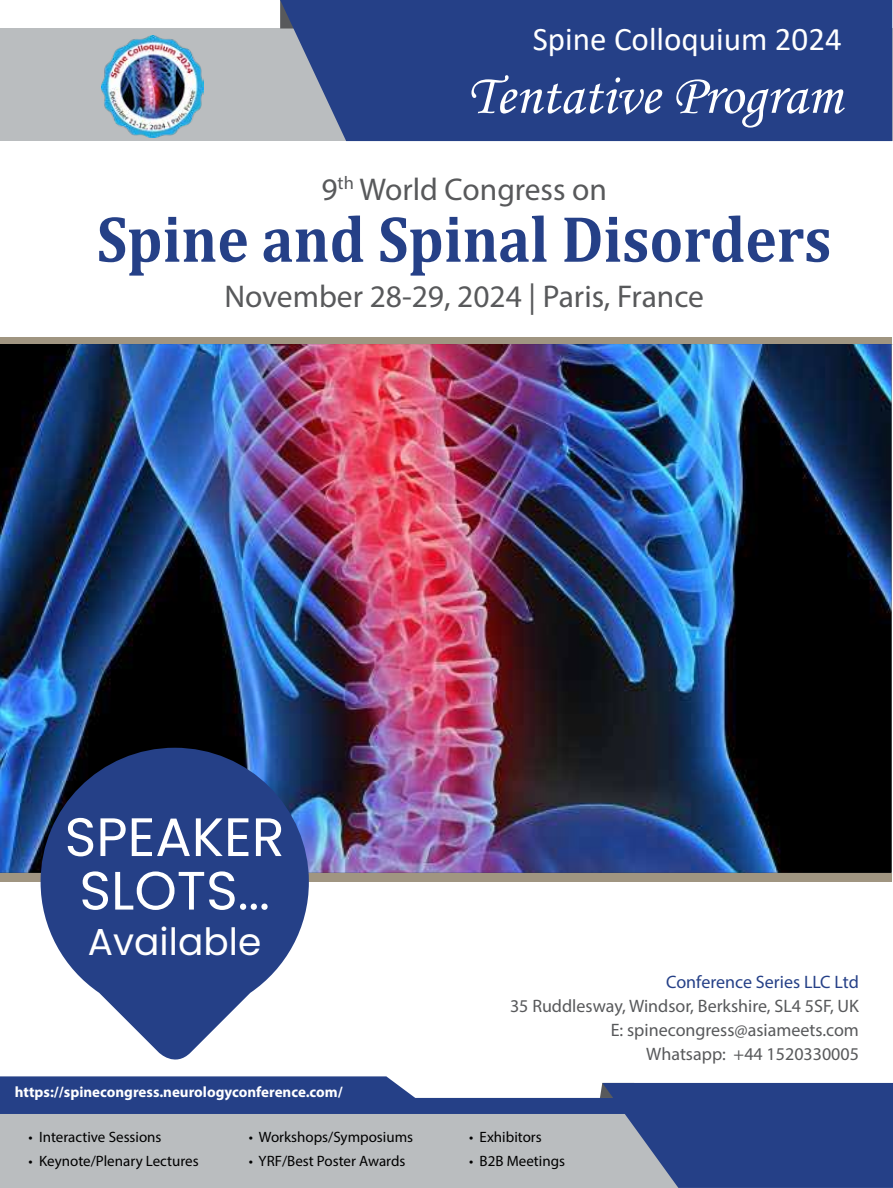
<style>
.page{position:relative;width:893px;height:1188px;background:#fff}
.page>*{position:absolute;margin:0;border:0;box-sizing:border-box;transform-origin:0 0}
.t1{font:700 66px "Cambria";color:#254087;scale:.9 1}
.t2{font:57px "Monotype Corsiva";color:#fff}
.t3{font:54px/53.6px "Poppins";color:#fff}
.t4{font:37.5px "Poppins";color:#fff}
.t5{font:33px "Calibri";color:#fff}
.t6{font:31.5px "Myriad Pro";color:#58595b}
.t7{font:18px/24px "Myriad Pro";color:#58595b;text-align:right}
.t8{font:18px "Myriad Pro";color:#254087}
.t9{font:15px "Myriad Pro";color:#000}
.t10{font:700 15px "Myriad Pro";color:#fff}
.s1{font-size:51px}
</style>
<div class="page">
<div style="left:0;top:1113px;width:598px;height:74px;background:#babdbf"></div>
<div style="left:0;top:28px;width:892px;height:113px;background:#babdbf"></div>
<div style="left:0;top:1097px;width:760px;height:16px;background:#254087"></div>
<svg style="left:598px;top:1082px;width:295px;height:105px;background:#3a518f"></svg>
<svg style="left:0;top:1076px;width:420px;height:22px;background:#324b8e"></svg>
<img style="left:102px;top:36px;width:102px;height:101px">
<div style="left:280px;top:0;width:612px;height:141px;background:#254087"></div>
<div style="left:0;top:337px;width:891px;height:544px;background:#a09581"></div>
<img style="left:0;top:344px;width:891px;height:528px">
<svg style="left:41px;top:747px;width:268px;height:313px;fill:#254087"></svg>
<h3 class="t5" style="left:533px;top:16px;width:311px">Spine Colloquium 2024</h3>
<h2 class="t2" style="left:467px;top:61px;width:377px">Tentative Program</h2>
<h3 class="t6" style="left:321px;top:170px;width:287px">9<sup>th</sup> World Congress on</h3>
<h1 class="t1" style="left:97px;top:193px;width:818px">Spine and Spinal Disorders</h1>
<h3 class="t6" style="left:224px;top:277px;width:481px">November 28-29, 2024 | Paris, France</h3>
<h3 class="t3" style="left:65px;top:810px;width:221px">SPEAKER<br>SLOTS<span class="s1">...</span></h3>
<h3 class="t4" style="left:88px;top:919px;width:175px">Available</h3>
<p class="t10" style="left:15px;top:1082px;width:329px">https://spinecongress.neurologyconference.com/</p>
<p class="t9" style="left:28px;top:1127px;width:135px">• Interactive Sessions</p>
<p class="t9" style="left:28px;top:1151px;width:172px">• Keynote/Plenary Lectures</p>
<p class="t9" style="left:249px;top:1127px;width:166px">• Workshops/Symposiums</p>
<p class="t9" style="left:249px;top:1151px;width:158px">• YRF/Best Poster Awards</p>
<p class="t8" style="left:666px;top:970px;width:194px">Conference Series LLC Ltd</p>
<p class="t7" style="left:510px;top:993px;width:350px">35 Ruddlesway, Windsor, Berkshire, SL4 5SF, UK<br>E: spinecongress@asiameets.com<br>Whatsapp: +44 1520330005</p>
<p class="t9" style="left:469px;top:1127px;width:74px">• Exhibitors</p>
<p class="t9" style="left:469px;top:1151px;width:98px">• B2B Meetings</p>
</div>
